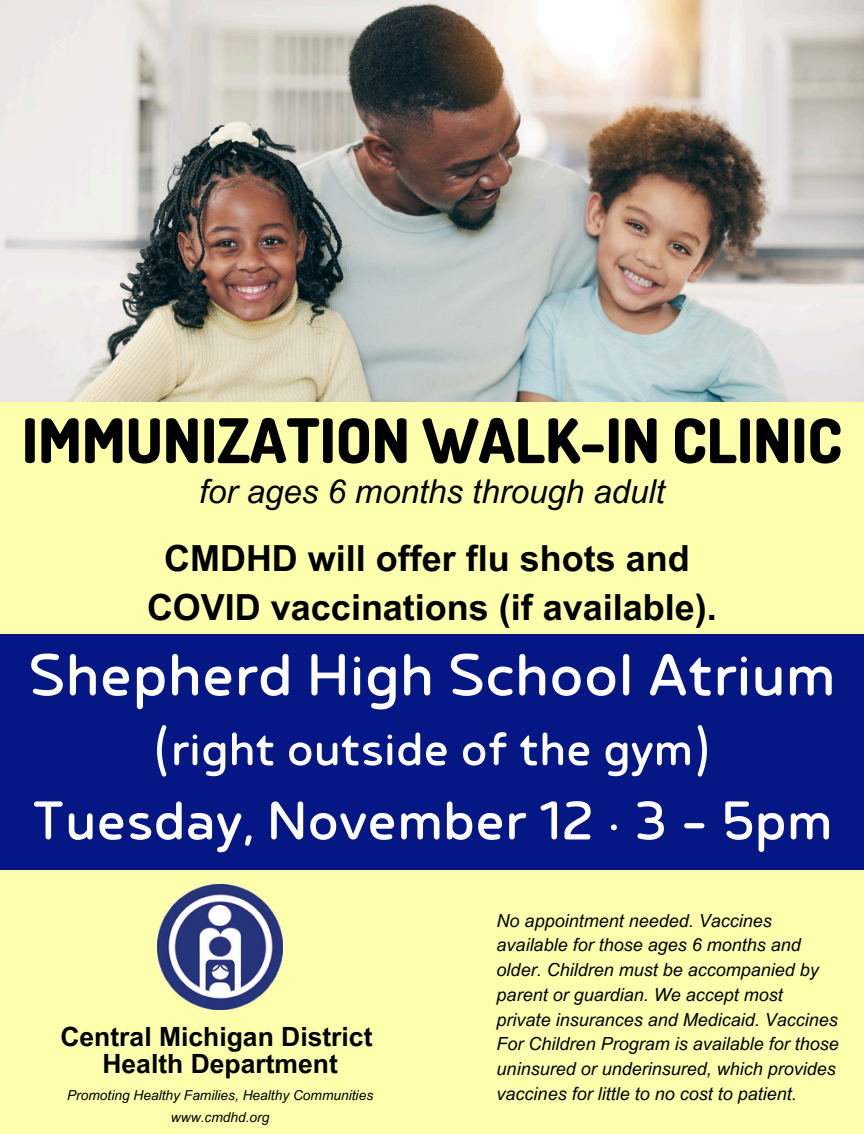
<style>
.page{position:relative;width:864px;height:1134px;background:#fdffac}
.page>*{position:absolute;margin:0;border:0;box-sizing:border-box;transform-origin:0 0}
.t1{font:70.5px "Betm Rounded";color:#fff}
.t2{font:64.5px "Betm Rounded";color:#fff}
.t3{font:800 61.5px "Dosis";color:#000}
.t4{font:55.5px "Betm Rounded";color:#fff}
.t5{font:700 36px/48.3px "Arial MT Pro";color:#000;text-align:center}
.t6{font:italic 33px "Arial MT Pro";color:#000}
.t7{font:700 26.55px/27px "Arial MT Pro";color:#000;text-align:center}
.t8{font:italic 18px/24.8px "Arial MT Pro";color:#000}
.t9{font:italic 13.8px "Arial MT Pro";color:#000}
</style>
<div class="page">
<div style="left:0;top:634px;width:864px;height:236px;background:#051685"></div>
<img style="left:158px;top:884px;width:124px;height:125px">
<img style="left:0;top:0;width:864px;height:402px">
<h3 class="t3" style="left:22px;top:400px;width:822px">IMMUNIZATION WALK-IN CLINIC</h3>
<h3 class="t6" style="left:199px;top:479px;width:467px">for ages 6 months through adult</h3>
<h3 class="t5" style="left:147px;top:539px;width:571px">CMDHD will offer flu shots and<br>COVID vaccinations (if available).</h3>
<p class="t1" style="left:28px;top:619px;width:809px">Shepherd High School Atrium</p>
<p class="t4" style="left:153px;top:705px;width:559px">(right outside of the gym)</p>
<p class="t2" style="left:31px;top:770px;width:803px">Tuesday, November 12 • 3 - 5pm</p>
<p class="t7" style="left:60px;top:1027px;width:314px">Central Michigan District<br>Health Department</p>
<h4 class="t9" style="left:67px;top:1089px;width:308px">Promoting Healthy Families, Healthy Communities</h4>
<p class="t9" style="left:171px;top:1112px;width:100px">www.cmdhd.org</p>
<p class="t8" style="left:497px;top:910px;width:344px">No appointment needed. Vaccines available for those ages 6 months and older. Children must be accompanied by parent or guardian. We accept most private insurances and Medicaid. Vaccines For Children Program is available for those uninsured or underinsured, which provides vaccines for little to no cost to patient.</p>
</div>
